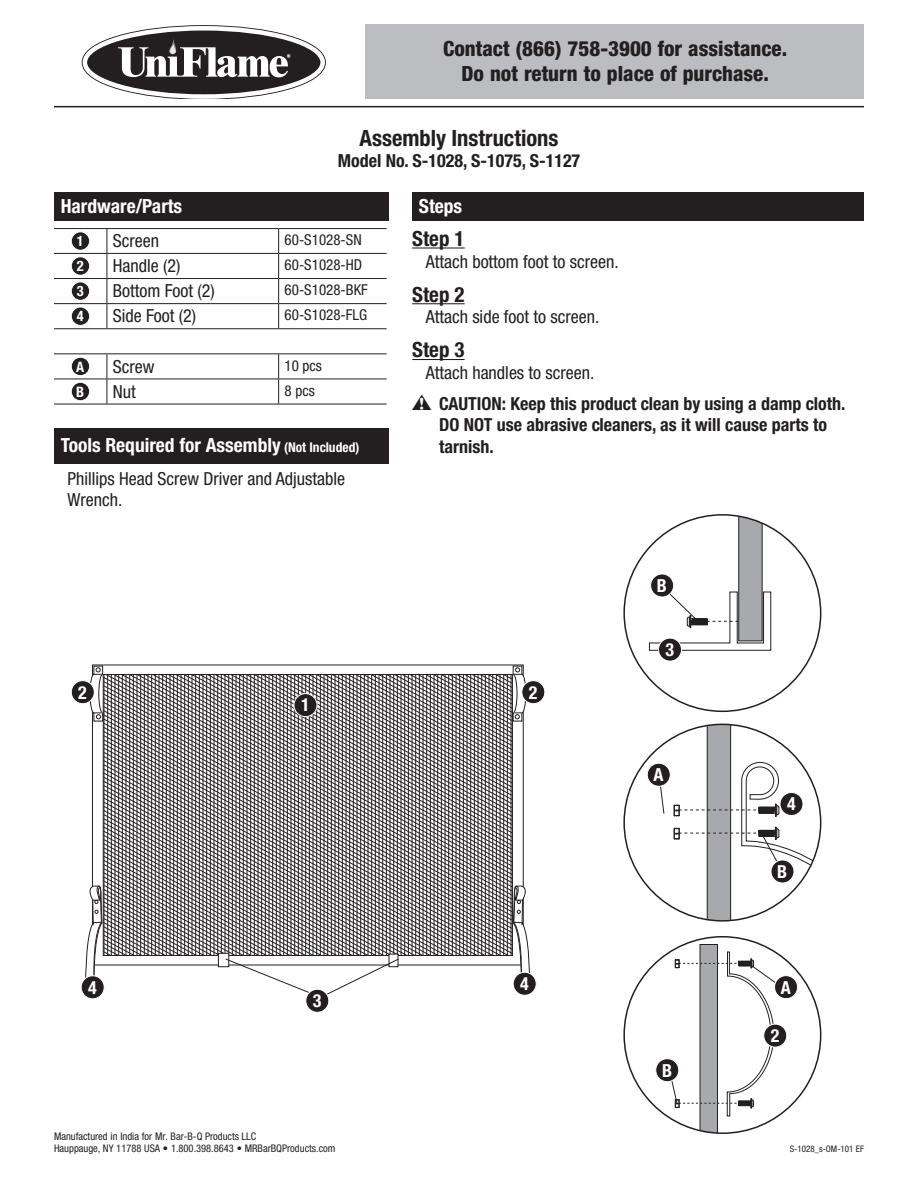
<style>
.page{position:relative;width:918px;height:1188px;background:#fff}
.page>*{position:absolute;margin:0;border:0;box-sizing:border-box;transform-origin:0 0}
.t1{font:700 condensed 22.5px "Helvetica Neue LT Std";color:#231f20}
.t2{font:800 condensed 21px/25.3px "Helvetica Neue LT Std";color:#231f20;text-align:center}
.t3{font:700 condensed 21px "Helvetica Neue LT Std";color:#231f20}
.t4{font:700 condensed 19.5px "Helvetica Neue LT Std";color:#fff}
.t5{font:700 condensed 18px/30.6px "Helvetica Neue LT Std";color:#231f20}
.t6{font:condensed 18px/21.6px "Helvetica Neue LT Std";color:#231f20}
.t7{font:700 condensed 18px "Helvetica Neue LT Std";color:#fff}
.t8{font:condensed 15px "Helvetica Neue LT Std";color:#231f20}
.t9{font:700 condensed 14.4px "Helvetica Neue LT Std";color:#fff}
.t10{font:condensed 10.5px/12.6px "Helvetica Neue LT Std";color:#231f20}
.t11{font:condensed 9px "Helvetica Neue LT Std";color:#231f20}
.s1{font-size:13.5px}
.s2{font-weight:400}
.s3{font-family:"Warnings";font-weight:400;font-stretch:normal;font-size:19.5px;color:#221e1e}
</style>
<div class="page">
<hr style="left:54px;top:106px;width:810px;height:1px;background:#231f20">
<div style="left:366px;top:24px;width:498px;height:75px;background:#bcbdc0"></div>
<svg style="left:82px;top:25px;width:244px;height:74px"></svg>
<svg style="left:92px;top:664px;width:432px;height:192px"></svg>
<div style="left:94px;top:666px;width:9px;height:9px;border:1px solid #231f20"></div>
<svg style="left:90px;top:668px;width:436px;height:106px"></svg>
<div style="left:81px;top:976px;width:23px;height:23px;border:1px solid #fff;border-radius:50%"></div>
<div style="left:294px;top:694px;width:23px;height:23px;background:#231f20;border-radius:50%"></div>
<div style="left:294px;top:693px;width:23px;height:24px;border:1px solid #fff;border-radius:50%"></div>
<div style="left:658px;top:638px;width:24px;height:23px;background:#231f20;border-radius:50%"></div>
<div style="left:658px;top:638px;width:24px;height:23px;border:1px solid #fff;border-radius:50%"></div>
<svg style="left:513px;top:972px;width:23px;height:23px"></svg>
<div style="left:513px;top:972px;width:23px;height:23px;border:1px solid #fff;border-radius:50%"></div>
<svg style="left:659px;top:784px;width:6px;height:30px"></svg>
<svg style="left:674px;top:724px;width:147px;height:197px"></svg>
<svg style="left:668px;top:944px;width:122px;height:189px"></svg>
<svg style="left:649px;top:515px;width:122px;height:136px"></svg>
<div style="left:651px;top:574px;width:23px;height:23px;background:#231f20;border-radius:50%"></div>
<div style="left:650px;top:574px;width:24px;height:23px;border:1px solid #fff;border-radius:50%"></div>
<div style="left:771px;top:860px;width:23px;height:23px;background:#231f20;border-radius:50%"></div>
<div style="left:771px;top:860px;width:23px;height:23px;border:1px solid #fff;border-radius:50%"></div>
<div style="left:656px;top:1059px;width:23px;height:23px;background:#231f20;border-radius:50%"></div>
<div style="left:656px;top:1058px;width:23px;height:24px;border:1px solid #fff;border-radius:50%"></div>
<div style="left:647px;top:763px;width:23px;height:23px;background:#231f20;border-radius:50%"></div>
<div style="left:647px;top:763px;width:23px;height:23px;border:1px solid #fff;border-radius:50%"></div>
<div style="left:775px;top:976px;width:23px;height:23px;background:#231f20;border-radius:50%"></div>
<div style="left:774px;top:975px;width:24px;height:24px;border:1px solid #fff;border-radius:50%"></div>
<svg style="left:83px;top:856px;width:450px;height:142px"></svg>
<div style="left:71px;top:681px;width:23px;height:23px;background:#231f20;border-radius:50%"></div>
<div style="left:71px;top:680px;width:24px;height:24px;border:1px solid #fff;border-radius:50%"></div>
<div style="left:522px;top:681px;width:23px;height:23px;background:#231f20;border-radius:50%"></div>
<div style="left:522px;top:680px;width:23px;height:24px;border:1px solid #fff;border-radius:50%"></div>
<div style="left:306px;top:989px;width:23px;height:23px;background:#231f20;border-radius:50%"></div>
<div style="left:306px;top:989px;width:23px;height:23px;border:1px solid #fff;border-radius:50%"></div>
<div style="left:54px;top:192px;width:335px;height:29px;background:#231f20"></div>
<hr style="left:54px;top:228px;width:53px;height:1px;background:#231f20">
<hr style="left:107px;top:228px;width:172px;height:1px;background:#231f20">
<hr style="left:279px;top:228px;width:108px;height:1px;background:#231f20">
<hr style="left:54px;top:253px;width:53px;height:1px;background:#231f20">
<hr style="left:107px;top:253px;width:172px;height:1px;background:#231f20">
<hr style="left:279px;top:253px;width:108px;height:1px;background:#231f20">
<hr style="left:54px;top:278px;width:53px;height:1px;background:#231f20">
<hr style="left:107px;top:278px;width:172px;height:1px;background:#231f20">
<hr style="left:279px;top:278px;width:108px;height:1px;background:#231f20">
<hr style="left:279px;top:303px;width:108px;height:1px;background:#231f20">
<hr style="left:279px;top:328px;width:108px;height:1px;background:#231f20">
<hr style="left:279px;top:353px;width:108px;height:1px;background:#231f20">
<hr style="left:279px;top:379px;width:108px;height:1px;background:#231f20">
<hr style="left:279px;top:404px;width:108px;height:1px;background:#231f20">
<hr style="left:54px;top:303px;width:53px;height:1px;background:#231f20">
<hr style="left:107px;top:303px;width:172px;height:1px;background:#231f20">
<hr style="left:54px;top:328px;width:53px;height:1px;background:#231f20">
<hr style="left:107px;top:328px;width:172px;height:1px;background:#231f20">
<hr style="left:54px;top:353px;width:53px;height:1px;background:#231f20">
<hr style="left:107px;top:353px;width:172px;height:1px;background:#231f20">
<hr style="left:54px;top:379px;width:53px;height:1px;background:#231f20">
<hr style="left:107px;top:379px;width:172px;height:1px;background:#231f20">
<hr style="left:54px;top:404px;width:53px;height:1px;background:#231f20">
<hr style="left:107px;top:404px;width:172px;height:1px;background:#231f20">
<svg style="left:107px;top:229px;width:1px;height:99px"></svg>
<svg style="left:278px;top:229px;width:1px;height:99px"></svg>
<svg style="left:107px;top:354px;width:1px;height:50px"></svg>
<svg style="left:278px;top:354px;width:1px;height:50px"></svg>
<div style="left:71px;top:232px;width:19px;height:18px;background:#231f20;border-radius:50%"></div>
<div style="left:71px;top:232px;width:19px;height:18px;border:1px solid #fff;border-radius:50%"></div>
<div style="left:71px;top:257px;width:19px;height:18px;background:#231f20;border-radius:50%"></div>
<div style="left:71px;top:257px;width:19px;height:18px;border:1px solid #fff;border-radius:50%"></div>
<div style="left:71px;top:282px;width:19px;height:18px;background:#231f20;border-radius:50%"></div>
<div style="left:71px;top:282px;width:19px;height:18px;border:1px solid #fff;border-radius:50%"></div>
<div style="left:71px;top:307px;width:19px;height:18px;background:#231f20;border-radius:50%"></div>
<div style="left:71px;top:307px;width:19px;height:19px;border:1px solid #fff;border-radius:50%"></div>
<div style="left:71px;top:357px;width:19px;height:19px;background:#231f20;border-radius:50%"></div>
<div style="left:71px;top:357px;width:19px;height:19px;border:1px solid #fff;border-radius:50%"></div>
<div style="left:71px;top:382px;width:19px;height:19px;background:#231f20;border-radius:50%"></div>
<div style="left:71px;top:382px;width:19px;height:19px;border:1px solid #fff;border-radius:50%"></div>
<div style="left:54px;top:428px;width:335px;height:35px;background:#231f20"></div>
<hr style="left:412px;top:247px;width:53px;height:2px;background:#231f20">
<hr style="left:412px;top:303px;width:53px;height:1px;background:#231f20">
<hr style="left:412px;top:359px;width:53px;height:1px;background:#231f20">
<div style="left:412px;top:192px;width:452px;height:29px;background:#231f20"></div>
<p class="t2" style="left:443px;top:36px;width:345px">Contact (866) 758-3900 for assistance.<br>Do not return to place of purchase.</p>
<p class="t1" style="left:360px;top:124px;width:200px">Assembly Instructions</p>
<p class="t5" style="left:338px;top:145px;width:244px">Model No. S-1028, S-1075, S-1127</p>
<p class="t4" style="left:61px;top:194px;width:123px">Hardware/Parts</p>
<p class="t9" style="left:77px;top:232px;width:8px">1</p>
<p class="t6" style="left:113px;top:230px;width:48px">Screen</p>
<p class="t8" style="left:285px;top:231px;width:79px">60-S1028-SN</p>
<p class="t9" style="left:77px;top:257px;width:8px">2</p>
<p class="t6" style="left:113px;top:255px;width:69px">Handle (2)</p>
<p class="t8" style="left:285px;top:256px;width:79px">60-S1028-HD</p>
<p class="t9" style="left:77px;top:282px;width:8px">3</p>
<p class="t6" style="left:113px;top:280px;width:103px">Bottom Foot (2)</p>
<p class="t8" style="left:285px;top:281px;width:85px">60-S1028-BKF</p>
<p class="t9" style="left:77px;top:307px;width:8px">4</p>
<p class="t6" style="left:113px;top:305px;width:85px">Side Foot (2)</p>
<p class="t8" style="left:285px;top:306px;width:84px">60-S1028-FLG</p>
<p class="t9" style="left:76px;top:358px;width:10px">A</p>
<p class="t6" style="left:113px;top:355px;width:43px">Screw</p>
<p class="t8" style="left:285px;top:357px;width:39px">10 pcs</p>
<p class="t9" style="left:76px;top:383px;width:10px">B</p>
<p class="t6" style="left:113px;top:381px;width:25px">Nut</p>
<p class="t8" style="left:285px;top:382px;width:32px">8 pcs</p>
<p class="t4" style="left:61px;top:434px;width:300px">Tools Required for Assembly <span class="s1">(Not Included)</span></p>
<p class="t6" style="left:68px;top:468px;width:279px">Phillips Head Screw Driver and Adjustable<br>Wrench.</p>
<p class="t4" style="left:419px;top:194px;width:45px">Steps</p>
<p class="t3" style="left:412px;top:226px;width:54px">Step 1</p>
<p class="t6" style="left:426px;top:250px;width:195px">Attach bottom foot to screen.</p>
<p class="t3" style="left:412px;top:281px;width:54px">Step 2</p>
<p class="t6" style="left:426px;top:306px;width:175px">Attach side foot to screen.</p>
<p class="t3" style="left:412px;top:337px;width:54px">Step 3</p>
<p class="t5" style="left:412px;top:357px;width:435px;text-indent:14px"><span class="s2">Attach handles to screen.<br></span><span class="s3">·</span> CAUTION: Keep this product clean by using a damp cloth.</p>
<p class="t5" style="left:439px;top:414px;width:389px;line-height:21.6px">DO NOT use abrasive cleaners, as it will cause parts to tarnish.</p>
<p class="t7" style="left:657px;top:575px;width:12px">B</p>
<p class="t7" style="left:666px;top:639px;width:10px">3</p>
<p class="t7" style="left:78px;top:681px;width:10px">2</p>
<p class="t7" style="left:529px;top:681px;width:10px">2</p>
<p class="t7" style="left:301px;top:694px;width:10px">1</p>
<p class="t7" style="left:88px;top:976px;width:10px">4</p>
<p class="t7" style="left:313px;top:990px;width:10px">3</p>
<p class="t10" style="left:54px;top:1130px;width:283px">Manufactured in India for Mr. Bar-B-Q Products LLC<br>Hauppauge, NY 11788 USA • 1.800.398.8643 • MRBarBQProducts.com</p>
<p class="t7" style="left:520px;top:973px;width:10px">4</p>
<p class="t7" style="left:654px;top:764px;width:12px">A</p>
<p class="t7" style="left:662px;top:1059px;width:12px">B</p>
<p class="t7" style="left:787px;top:793px;width:10px">4</p>
<p class="t7" style="left:777px;top:861px;width:12px">B</p>
<p class="t7" style="left:781px;top:976px;width:12px">A</p>
<p class="t7" style="left:771px;top:1025px;width:10px">2</p>
<p class="t11" style="left:790px;top:1144px;width:76px">S-1028_s-OM-101 EF</p>
</div>
